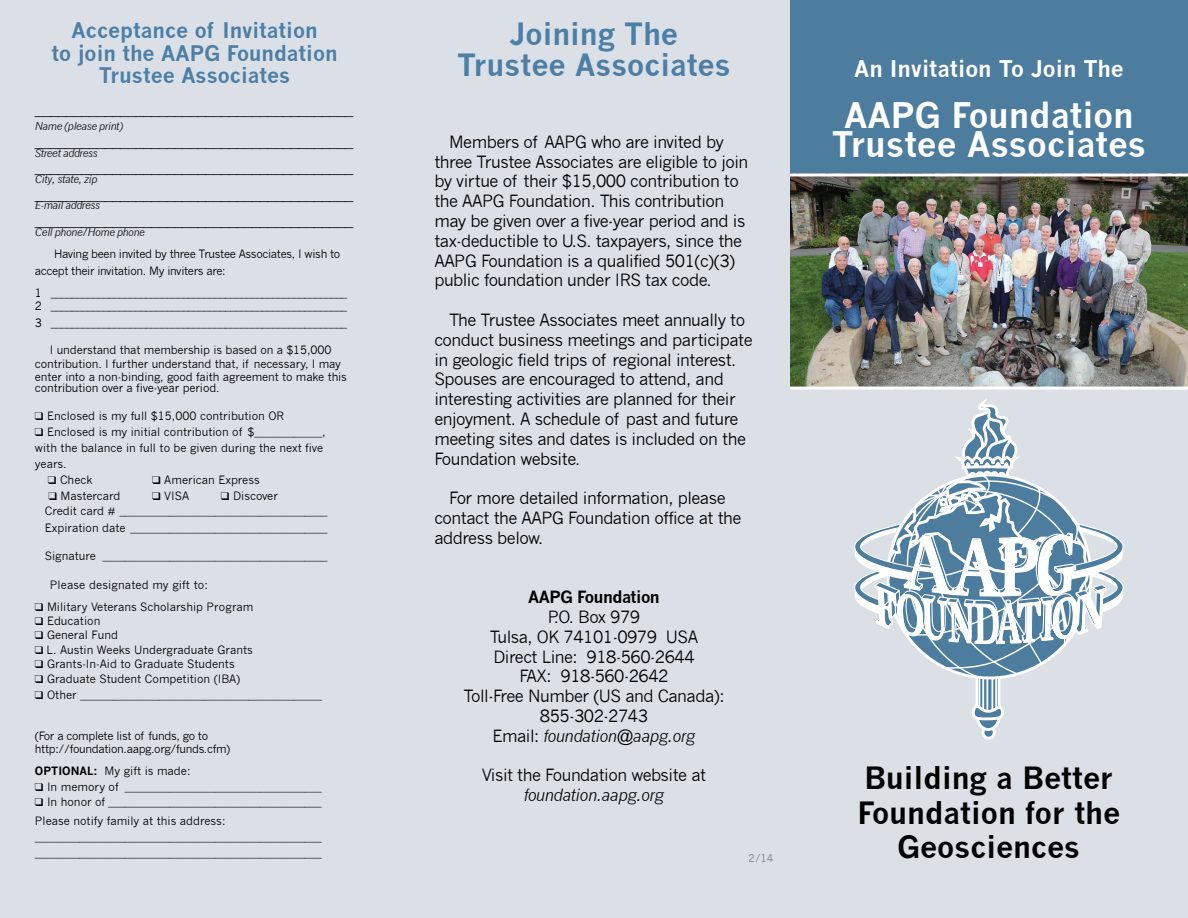
<style>
.page{position:relative;width:1188px;height:918px;background:#dae0e6}
.page>*{position:absolute;margin:0;border:0;box-sizing:border-box;transform-origin:0 0}
.t1{font:700 34.5px/29.7px "News Gothic";color:#fff;text-align:center}
.t2{font:700 30px/34.5px "News Gothic";color:#000;text-align:center}
.t3{font:700 30px/31.2px "News Gothic";color:#4d7ea6;text-align:center}
.t4{font:700 22.5px "News Gothic";color:#fff}
.t5{font:700 21px/22.5px "News Gothic";color:#4d7ea6;text-align:center}
.t6{font:16.5px/19.8px "News Gothic";letter-spacing:-.03em;color:#000}
.t7{font:italic 16.5px "News Gothic";letter-spacing:-.03em;color:#000}
.t8{font:700 16.5px "News Gothic";letter-spacing:-.03em;color:#000}
.t9{font:11.25px/13.5px "News Gothic";color:#000}
.t10{font:11.25px/16.5px "News Gothic";letter-spacing:-.03em;color:#000}
.t11{font:italic 10.5px "News Gothic";letter-spacing:-.03em;color:#000}
.t12{font:10.5px "News Gothic";color:#939598}
.s1{font-weight:700}
.s2{font-style:italic}
</style>
<div class="page">
<div style="left:790px;top:0;width:398px;height:202px;background:#4c7c9e"></div>
<hr style="left:790px;top:201px;width:398px;height:3px;background:#fff">
<svg style="left:854px;top:399px;width:270px;height:341px"></svg>
<img style="left:791px;top:176px;width:397px;height:211px">
<hr style="left:790px;top:173px;width:398px;height:3px;background:#fff">
<hr style="left:790px;top:387px;width:398px;height:3px;background:#fff">
<h3 class="t5" style="left:52px;top:19px;width:287px">Acceptance of Invitation<br>to join the AAPG Foundation<br>Trustee Associates</h3>
<h3 class="t6" style="left:35px;top:99px;width:320px">_________________________________________</h3>
<p class="t11" style="left:35px;top:120px;width:90px">Name (please print)</p>
<h3 class="t6" style="left:35px;top:131px;width:320px">_________________________________________</h3>
<p class="t11" style="left:35px;top:147px;width:64px">Street address</p>
<h3 class="t6" style="left:35px;top:158px;width:320px">_________________________________________</h3>
<p class="t11" style="left:35px;top:173px;width:64px">City, state, zip</p>
<h3 class="t6" style="left:35px;top:184px;width:320px">_________________________________________</h3>
<p class="t11" style="left:35px;top:199px;width:67px">E-mail address</p>
<h3 class="t6" style="left:35px;top:210px;width:320px">_________________________________________</h3>
<p class="t11" style="left:35px;top:226px;width:112px">Cell phone/Home phone</p>
<p class="t10" style="left:35px;top:246px;width:307px;text-indent:19px">Having been invited by three Trustee Associates, I wish to accept their invitation. My inviters are:</p>
<p class="t9" style="left:35px;top:286px;width:314px">1 ________________________________________________________<br>2 ________________________________________________________</p>
<p class="t9" style="left:35px;top:316px;width:314px">3 ________________________________________________________</p>
<p class="t9" style="left:35px;top:343px;width:314px;text-align:center">I understand that membership is based on a $15,000 contribution. I further understand that, if necessary, I may enter into a non-binding, good faith agreement to make this</p>
<p class="t9" style="left:35px;top:381px;width:186px">contribution over a five-year period.</p>
<p class="t9" style="left:35px;top:410px;width:251px">❑ Enclosed is my full $15,000 contribution OR</p>
<p class="t9" style="left:35px;top:424px;width:292px;line-height:15.9px">❑ Enclosed is my initial contribution of $____________, with the balance in full to be given during the next five years.</p>
<p class="t9" style="left:48px;top:473px;width:46px">❑ Check</p>
<p class="t9" style="left:152px;top:473px;width:109px">❑ American Express</p>
<p class="t9" style="left:48px;top:489px;width:74px">❑ Mastercard</p>
<p class="t9" style="left:152px;top:489px;width:39px">❑ VISA</p>
<p class="t9" style="left:45px;top:487px;width:284px;line-height:16.4px;text-indent:176px">❑ Discover<br>Credit card # _____________________________________<br>Expiration date ___________________________________</p>
<p class="t9" style="left:45px;top:549px;width:284px">Signature ________________________________________</p>
<p class="t9" style="left:50px;top:579px;width:160px">Please designated my gift to:</p>
<p class="t9" style="left:35px;top:600px;width:220px">❑ Military Veterans Scholarship Program</p>
<p class="t9" style="left:35px;top:614px;width:67px">❑ Education</p>
<p class="t9" style="left:35px;top:629px;width:85px">❑ General Fund</p>
<p class="t9" style="left:35px;top:643px;width:219px">❑ L. Austin Weeks Undergraduate Grants</p>
<p class="t9" style="left:35px;top:657px;width:201px">❑ Grants-In-Aid to Graduate Students</p>
<p class="t9" style="left:35px;top:672px;width:207px">❑ Graduate Student Competition (IBA)</p>
<p class="t9" style="left:35px;top:688px;width:289px">❑ Other ___________________________________________</p>
<p class="t10" style="left:35px;top:730px;width:197px;line-height:12.9px">(For a complete list of funds, go to http://foundation.aapg.org/funds.cfm)</p>
<p class="t9" style="left:35px;top:764px;width:157px"><span class="s1">OPTIONAL:</span> My gift is made:</p>
<p class="t9" style="left:35px;top:780px;width:288px">❑ In memory of ___________________________________</p>
<p class="t9" style="left:35px;top:793px;width:288px;line-height:18.8px">❑ In honor of ______________________________________<br>Please notify family at this address:</p>
<p class="t9" style="left:35px;top:829px;width:288px;line-height:15.9px">___________________________________________________ ___________________________________________________</p>
<h2 class="t3" style="left:457px;top:18px;width:275px">Joining The<br>Trustee Associates</h2>
<p class="t6" style="left:434px;top:132px;width:316px;text-indent:15px">Members of AAPG who are invited by three Trustee Associates are eligible to join by virtue of their $15,000 contribution to the AAPG Foundation. This contribution may be given over a five-year period and is tax-deductible to U.S. taxpayers, since the AAPG Foundation is a qualified 501(c)(3) public foundation under IRS tax code.</p>
<p class="t6" style="left:434px;top:310px;width:320px;text-indent:15px">The Trustee Associates meet annually to conduct business meetings and participate in geologic field trips of regional interest.<br>Spouses are encouraged to attend, and interesting activities are planned for their enjoyment. A schedule of past and future meeting sites and dates is included on the Foundation website.</p>
<h3 class="t6" style="left:434px;top:488px;width:309px;text-indent:15px">For more detailed information, please contact the AAPG Foundation office at the address below.</h3>
<h3 class="t8" style="left:528px;top:587px;width:133px">AAPG Foundation</h3>
<h3 class="t6" style="left:463px;top:607px;width:263px;text-align:center">P.O. Box 979<br>Tulsa, OK 74101-0979 USA<br>Direct Line: 918-560-2644<br>FAX: 918-560-2642<br>Toll-Free Number (US and Canada):<br>855-302-2743<br>Email: <span class="s2">foundation@aapg.org</span></h3>
<h3 class="t6" style="left:482px;top:766px;width:226px">Visit the Foundation website at</h3>
<h3 class="t7" style="left:524px;top:785px;width:142px">foundation.aapg.org</h3>
<p class="t12" style="left:749px;top:852px;width:26px">2/14</p>
<h3 class="t4" style="left:854px;top:55px;width:271px">An Invitation To Join The</h3>
<h1 class="t1" style="left:832px;top:100px;width:316px">AAPG Foundation<br>Trustee Associates</h1>
<h2 class="t2" style="left:857px;top:760px;width:264px">Building a Better<br>Foundation for the<br>Geosciences</h2>
</div>
